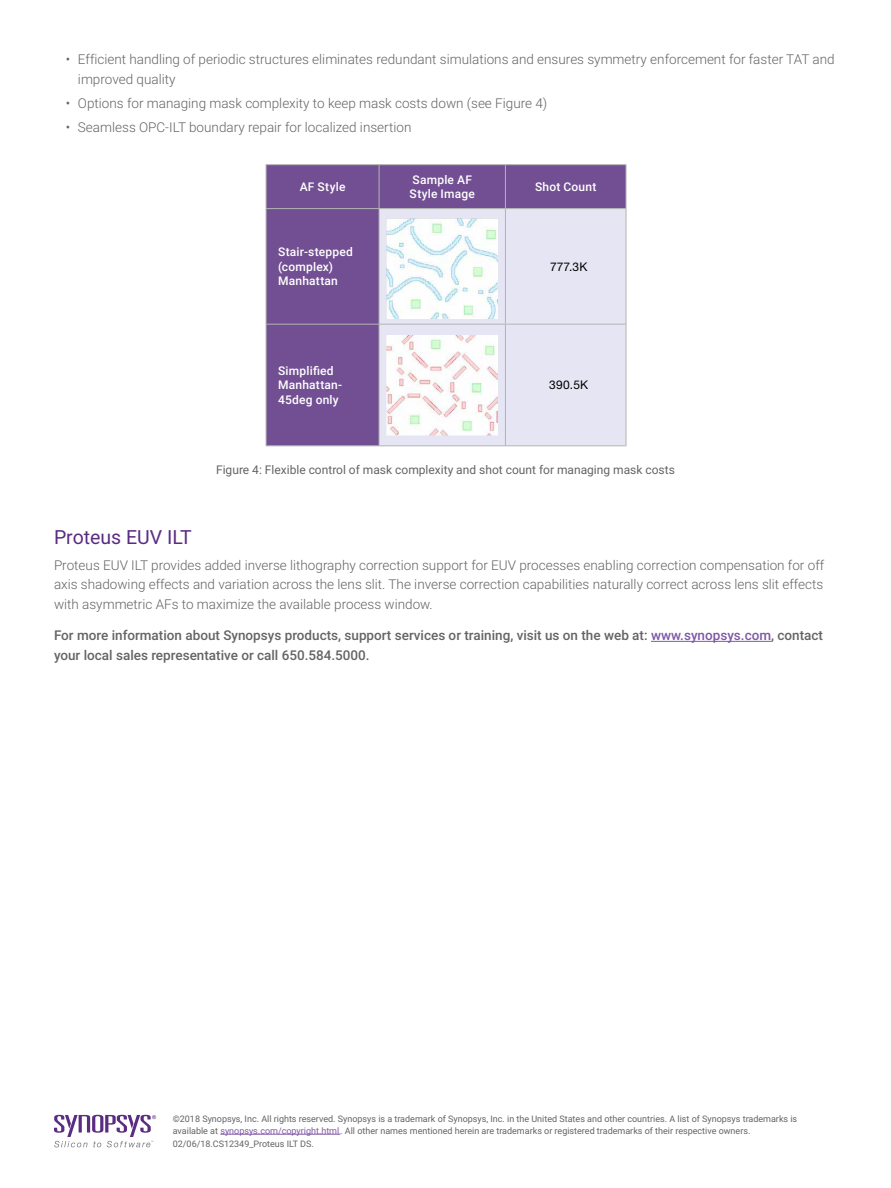
<style>
.page{position:relative;width:891px;height:1188px;background:#fff}
.page>*{position:absolute;margin:0;border:0;box-sizing:border-box;transform-origin:0 0}
.HEADING_1{font:19.5px "Roboto";color:#5a2c82}
.BODY_COPY{font:300 13.5px/19.5px "Roboto";color:#636466}
.BODY_COPY-2{font:500 13.5px/19.5px "Roboto";color:#636466}
.FIGURE_CAPTION{font:12px "Roboto";color:#636466}
._05_Table_body_text{font:500 12px/14.4px "Roboto";letter-spacing:.02em;color:#fff}
._05_Table_header_tex{font:500 12px "Roboto";letter-spacing:.02em;color:#fff}
._05_Table_body_text-2{font:12px "Helvetica Neue LT Std";letter-spacing:.01em;color:#000}
.t1{font:9px/12px "Roboto";color:#636466}
.s1{color:#7f58a5}
</style>
<div class="page">
<svg style="left:54px;top:1115px;width:102px;height:32px"></svg>
<hr style="left:220px;top:1134px;width:120px;height:1px;background:#7f58a5">
<hr style="left:651px;top:641px;width:120px;height:1px;background:#7f58a5">
<div style="left:267px;top:165px;width:359px;height:280px;background:#724f93"></div>
<div style="left:380px;top:209px;width:246px;height:236px;background:#e6e5f3"></div>
<hr style="left:626px;top:165px;width:1px;height:43px;background:#b3b4b4">
<hr style="left:379px;top:324px;width:126px;height:1px;background:#b3b4b4">
<hr style="left:266px;top:445px;width:113px;height:1px;background:#b3b4b4">
<hr style="left:379px;top:445px;width:126px;height:1px;background:#b3b4b4">
<hr style="left:379px;top:209px;width:1px;height:115px;background:#b3b4b4">
<hr style="left:379px;top:325px;width:1px;height:120px;background:#b3b4b4">
<hr style="left:266px;top:325px;width:1px;height:120px;background:#b3b4b4">
<hr style="left:266px;top:208px;width:113px;height:1px;background:#b3b4b4">
<hr style="left:266px;top:209px;width:1px;height:115px;background:#b3b4b4">
<hr style="left:266px;top:324px;width:113px;height:1px;background:#b3b4b4">
<hr style="left:505px;top:165px;width:1px;height:43px;background:#b3b4b4">
<hr style="left:379px;top:164px;width:126px;height:1px;background:#b3b4b4">
<hr style="left:505px;top:164px;width:121px;height:1px;background:#b3b4b4">
<hr style="left:379px;top:208px;width:126px;height:1px;background:#b3b4b4">
<hr style="left:505px;top:208px;width:121px;height:1px;background:#b3b4b4">
<hr style="left:266px;top:164px;width:113px;height:1px;background:#b3b4b4">
<hr style="left:266px;top:165px;width:1px;height:43px;background:#b3b4b4">
<hr style="left:379px;top:165px;width:1px;height:43px;background:#b3b4b4">
<hr style="left:505px;top:324px;width:121px;height:1px;background:#b3b4b4">
<hr style="left:505px;top:445px;width:121px;height:1px;background:#b3b4b4">
<hr style="left:505px;top:209px;width:1px;height:115px;background:#b3b4b4">
<hr style="left:626px;top:209px;width:1px;height:115px;background:#b3b4b4">
<hr style="left:505px;top:325px;width:1px;height:120px;background:#b3b4b4">
<hr style="left:626px;top:325px;width:1px;height:120px;background:#b3b4b4">
<img style="left:387px;top:218px;width:111px;height:101px">
<img style="left:387px;top:336px;width:111px;height:100px">
<p class="BODY_COPY" style="left:78px;top:49px;width:758px;text-indent:-12px">• Efficient handling of periodic structures eliminates redundant simulations and ensures symmetry enforcement for faster TAT and improved quality</p>
<p class="BODY_COPY" style="left:66px;top:93px;width:483px">• Options for managing mask complexity to keep mask costs down (see Figure 4)</p>
<p class="BODY_COPY" style="left:66px;top:117px;width:347px">• Seamless OPC-ILT boundary repair for localized insertion</p>
<p class="_05_Table_header_tex" style="left:300px;top:178px;width:47px">AF Style</p>
<p class="_05_Table_body_text" style="left:278px;top:245px;width:76px">Stair-stepped (complex)<br>Manhattan</p>
<p class="_05_Table_body_text" style="left:278px;top:363px;width:66px">Simplified<br>Manhattan-<br>45deg only</p>
<p class="_05_Table_header_tex" style="left:413px;top:171px;width:61px">Sample AF</p>
<p class="_05_Table_header_tex" style="left:410px;top:186px;width:67px">Style Image</p>
<p class="_05_Table_header_tex" style="left:535px;top:178px;width:63px">Shot Count</p>
<p class="_05_Table_body_text-2" style="left:550px;top:259px;width:39px">777.3K</p>
<p class="_05_Table_body_text-2" style="left:549px;top:378px;width:40px">390.5K</p>
<p class="FIGURE_CAPTION" style="left:216px;top:461px;width:460px">Figure 4: Flexible control of mask complexity and shot count for managing mask costs</p>
<p class="HEADING_1" style="left:54px;top:524px;width:139px">Proteus EUV ILT</p>
<p class="BODY_COPY" style="left:54px;top:555px;width:772px;text-align:justify">Proteus EUV ILT provides added inverse lithography correction support for EUV processes enabling correction compensation for off axis shadowing effects and variation across the lens slit. The inverse correction capabilities naturally correct across lens slit effects with asymmetric AFs to maximize the available process window.</p>
<p class="BODY_COPY-2" style="left:54px;top:625px;width:771px">For more information about Synopsys products, support services or training, visit us on the web at: <span class="s1">www.synopsys.com</span>, contact your local sales representative or call 650.584.5000.</p>
<p class="t1" style="left:173px;top:1112px;width:626px">©2018 Synopsys, Inc. All rights reserved. Synopsys is a trademark of Synopsys, Inc. in the United States and other countries. A list of Synopsys trademarks is available at <span class="s1">synopsys.com/copyright.html</span> . All other names mentioned herein are trademarks or registered trademarks of their respective owners.</p>
<p class="t1" style="left:173px;top:1137px;width:143px">02/06/18.CS12349_Proteus ILT DS.</p>
</div>
